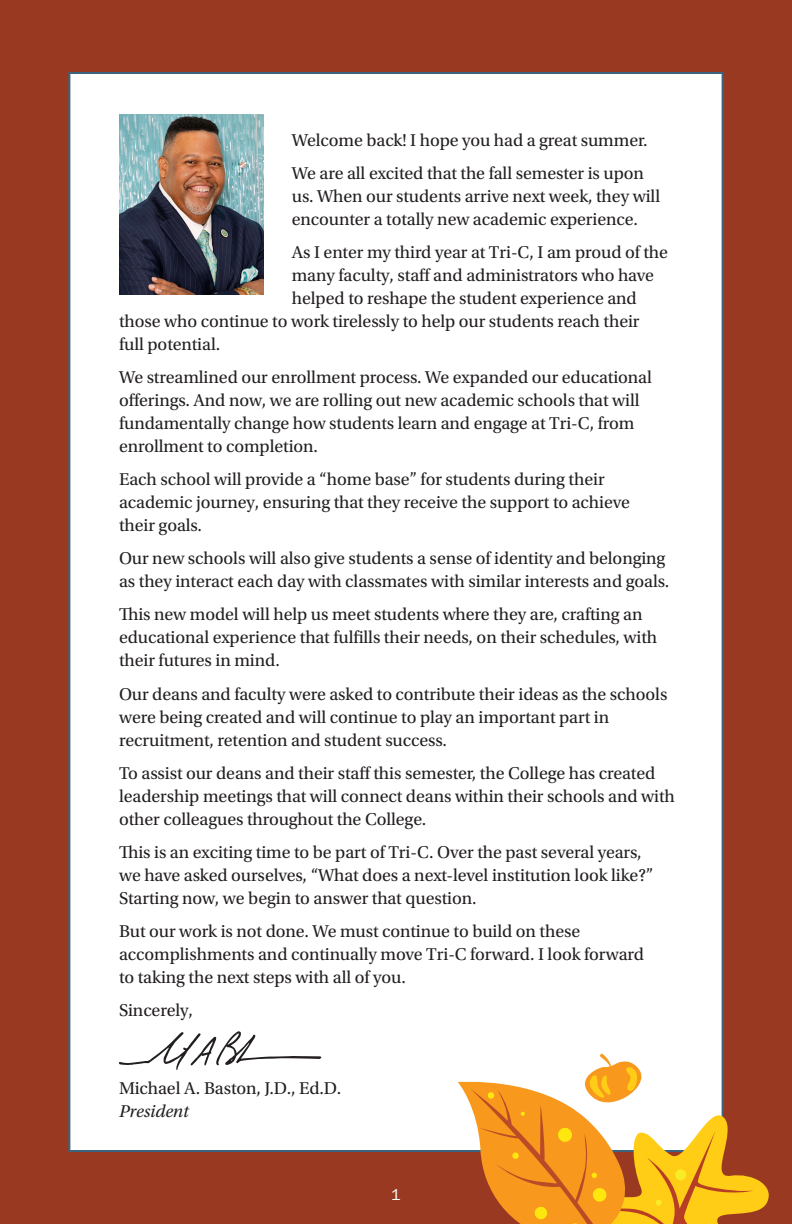
<style>
.page{position:relative;width:792px;height:1224px;background:#993921}
.page>*{position:absolute;margin:0;border:0;box-sizing:border-box;transform-origin:0 0}
.Welcome_Letter_P{font:18px/23px "Utopia Std";letter-spacing:-.005em;color:#231f20}
.Welcome_Letter_P-2{font:italic 18px "Utopia Std";letter-spacing:-.005em;color:#231f20}
.t1{font:16px "ITC Franklin Gothic Std";color:#fff}
</style>
<div class="page">
<div style="left:68px;top:72px;width:656px;height:1080px;background:#fff;border:2px solid #3b6481"></div>
<svg style="left:119px;top:1031px;width:202px;height:39px"></svg>
<img style="left:119px;top:114px;width:144px;height:180px">
<svg style="left:458px;top:1053px;width:311px;height:171px"></svg>
<p class="Welcome_Letter_P" style="left:292px;top:129px;width:357px">Welcome back! I hope you had a great summer.</p>
<p class="Welcome_Letter_P" style="left:292px;top:162px;width:370px">We are all excited that the fall semester is upon us. When our students arrive next week, they will encounter a totally new academic experience.</p>
<p class="Welcome_Letter_P" style="left:292px;top:241px;width:378px">As I enter my third year at Tri-C, I am proud of the</p>
<p class="Welcome_Letter_P" style="left:292px;top:264px;width:364px">many faculty, staff and administrators who have</p>
<p class="Welcome_Letter_P" style="left:292px;top:287px;width:347px">helped to reshape the student experience and</p>
<p class="Welcome_Letter_P" style="left:119px;top:310px;width:522px">those who continue to work tirelessly to help our students reach their</p>
<p class="Welcome_Letter_P" style="left:119px;top:333px;width:103px">full potential.</p>
<p class="Welcome_Letter_P" style="left:119px;top:366px;width:534px">We streamlined our enrollment process. We expanded our educational offerings. And now, we are rolling out new academic schools that will fundamentally change how students learn and engage at Tri-C, from enrollment to completion.</p>
<p class="Welcome_Letter_P" style="left:119px;top:468px;width:513px">Each school will provide a “home base” for students during their academic journey, ensuring that they receive the support to achieve their goals.</p>
<p class="Welcome_Letter_P" style="left:119px;top:547px;width:552px">Our new schools will also give students a sense of identity and belonging as they interact each day with classmates with similar interests and goals.</p>
<p class="Welcome_Letter_P" style="left:119px;top:603px;width:540px">This new model will help us meet students where they are, crafting an educational experience that fulfills their needs, on their schedules, with their futures in mind.</p>
<p class="Welcome_Letter_P" style="left:119px;top:683px;width:550px">Our deans and faculty were asked to contribute their ideas as the schools were being created and will continue to play an important part in recruitment, retention and student success.</p>
<p class="Welcome_Letter_P" style="left:119px;top:762px;width:557px">To assist our deans and their staff this semester, the College has created leadership meetings that will connect deans within their schools and with other colleagues throughout the College.</p>
<p class="Welcome_Letter_P" style="left:119px;top:841px;width:536px">This is an exciting time to be part of Tri-C. Over the past several years, we have asked ourselves, “What does a next-level institution look like?”<br>Starting now, we begin to answer that question.</p>
<p class="Welcome_Letter_P" style="left:119px;top:920px;width:527px">But our work is not done. We must continue to build on these accomplishments and continually move Tri-C forward. I look forward to taking the next steps with all of you.</p>
<p class="Welcome_Letter_P" style="left:119px;top:999px;width:75px">Sincerely,</p>
<p class="Welcome_Letter_P" style="left:119px;top:1077px;width:224px">Michael A. Baston, J.D., Ed.D.</p>
<p class="Welcome_Letter_P-2" style="left:119px;top:1102px;width:71px">President</p>
<p class="t1" style="left:391px;top:1186px;width:11px">1</p>
</div>
